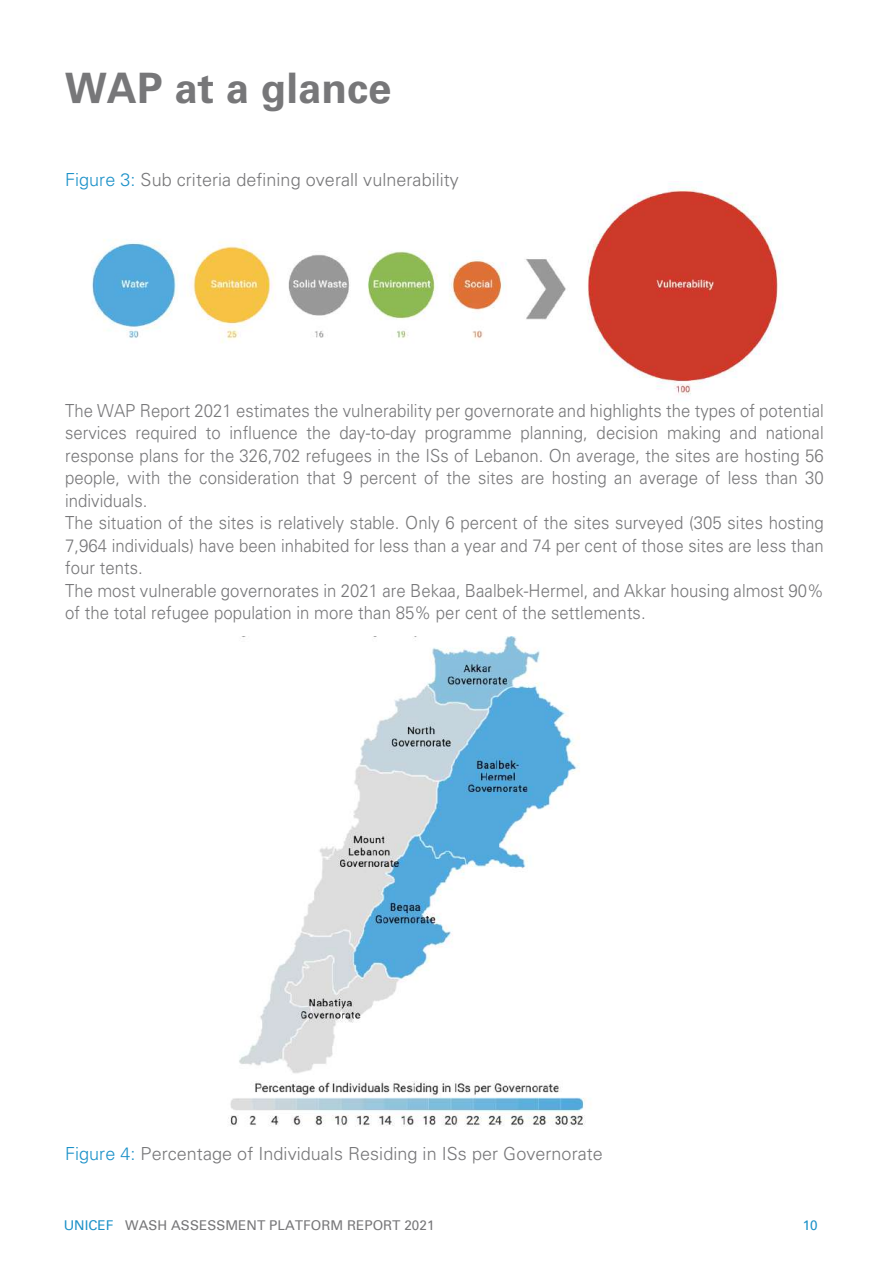
<style>
.page{position:relative;width:893px;height:1263px;background:#fff}
.page>*{position:absolute;margin:0;border:0;box-sizing:border-box;transform-origin:0 0}
.t1{font:700 42px "Univers LT Pro 65";color:#777779}
.t2{font:300 18px/22.5px "Univers LT Pro 45";letter-spacing:.005em;color:#777779;scale:.93 1}
.t3{font:300 18px "Univers LT Pro 45";letter-spacing:.005em;color:#777779}
.t4{font:13.5px "Univers";letter-spacing:.005em;color:#777779}
.t5{font:13.5px "Univers";color:#1c91c8}
.s1{color:#1c91c8}
</style>
<div class="page">
<img style="left:92px;top:183px;width:691px;height:212px">
<img style="left:228px;top:636px;width:358px;height:491px">
<h1 class="t1" style="left:65px;top:63px;width:328px">WAP at a glance</h1>
<p class="t3" style="left:65px;top:168px;width:395px"><span class="s1">Figure 3:</span> Sub criteria defining overall vulnerability</p>
<p class="t2" style="left:65px;top:399px;width:817px">The WAP Report 2021 estimates the vulnerability per governorate and highlights the types of potential services required to influence the day-to-day programme planning, decision making and national response plans for the 326,702 refugees in the ISs of Lebanon. On average, the sites are hosting 56 people, with the consideration that 9 percent of the sites are hosting an average of less than 30 individuals.<br>The situation of the sites is relatively stable. Only 6 percent of the sites surveyed (305 sites hosting 7,964 individuals) have been inhabited for less than a year and 74 per cent of those sites are less than four tents.<br>The most vulnerable governorates in 2021 are Bekaa, Baalbek-Hermel, and Akkar housing almost 90% of the total refugee population in more than 85% per cent of the settlements.</p>
<p class="t3" style="left:65px;top:1143px;width:539px"><span class="s1">Figure 4:</span> Percentage of Individuals Residing in ISs per Governorate</p>
<p class="t4" style="left:64px;top:1217px;width:372px"><span class="s1">UNICEF</span> WASH ASSESSMENT PLATFORM REPORT 2021</p>
<p class="t5" style="left:803px;top:1217px;width:17px">10</p>
</div>
